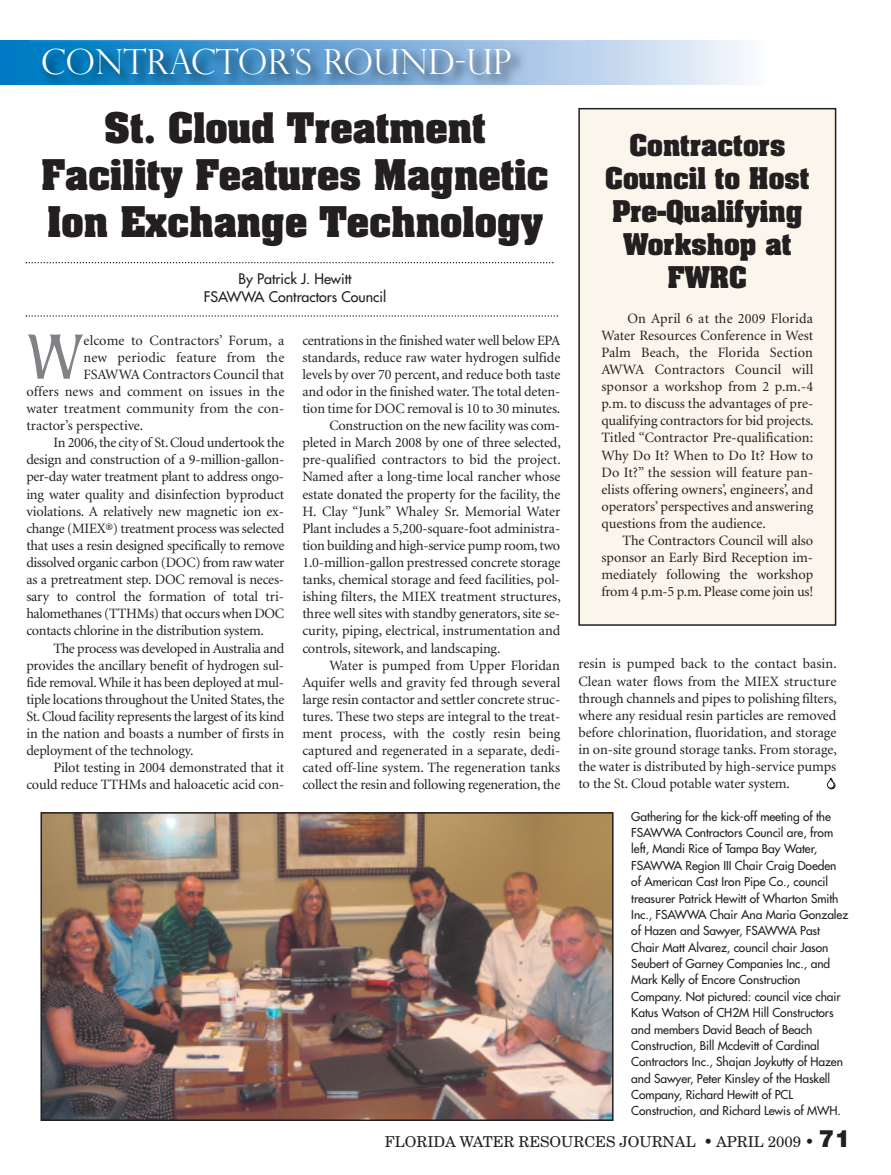
<style>
.page{position:relative;width:891px;height:1175px;background:#fff}
.page>*{position:absolute;margin:0;border:0;box-sizing:border-box;transform-origin:0 0}
.t1{font:63.3px "Keeple";color:#808285}
.t2{font:700 36px/46.8px "Aachen";color:#231f20;text-align:center}
.t3{font:300 34.5px "Perpetua Titling";color:#fff}
.t4{font:700 25.5px/33.2px "Aachen";color:#231f20;text-align:center}
.t5{font:15px "New Century Schlbk";color:#231f20}
.t6{font:14.25px/17.1px "Minion";letter-spacing:-.01em;color:#231f20;text-align:justify}
.t7{font:14.25px "Minion";letter-spacing:.01em;color:#231f20}
.t8{font:14.25px/17.1px "Futura";color:#231f20;text-align:center}
.t9{font:12px/16.4px "Futura";letter-spacing:-.005em;color:#231f20}
.s1{font-family:"Helvetica Neue";font-weight:900;font-size:24px}
</style>
<div class="page">
<svg style="left:0;top:40px;width:746px;height:44px;background:#b5d3ec"></svg>
<img style="left:30px;top:40px;width:555px;height:76px">
<img style="left:106px;top:111px;width:269px;height:5px">
<svg style="left:26px;top:315px;width:532px;height:2px"></svg>
<svg style="left:26px;top:262px;width:528px;height:1px"></svg>
<div style="left:579px;top:109px;width:257px;height:516px;background:#faf6eb"></div>
<div style="left:578px;top:108px;width:258px;height:518px;border:2px solid #231f20"></div>
<img style="left:43px;top:815px;width:568px;height:302px">
<div style="left:40px;top:812px;width:574px;height:308px;border:2px solid #231f20"></div>
<h3 class="t3" style="left:41px;top:42px;width:472px">CONTRACTOR’S ROUND-UP</h3>
<h2 class="t2" style="left:41px;top:107px;width:509px">St. Cloud Treatment<br>Facility Features Magnetic<br>Ion Exchange Technology</h2>
<p class="t8" style="left:204px;top:272px;width:184px">By Patrick J. Hewitt<br>FSAWWA Contractors Council</p>
<h1 class="t1" style="left:26px;top:330px;width:59px">W</h1>
<p class="t7" style="left:84px;top:334px;width:202px">elcome to Contractors’ Forum, a</p>
<p class="t7" style="left:84px;top:351px;width:202px">new periodic feature from the</p>
<p class="t6" style="left:84px;top:367px;width:202px">FSAWWA Contractors Council that</p>
<p class="t7" style="left:26px;top:386px;width:260px">offers news and comment on issues in the</p>
<p class="t7" style="left:26px;top:403px;width:259px">water treatment community from the con-</p>
<p class="t6" style="left:26px;top:418px;width:119px">tractor’s perspective.</p>
<p class="t6" style="left:53px;top:435px;width:233px">In 2006,the city of St.Cloud undertook the</p>
<p class="t6" style="left:26px;top:452px;width:260px">design and construction of a 9-million-gallon-</p>
<p class="t6" style="left:26px;top:469px;width:259px">per-day water treatment plant to address ongo-</p>
<p class="t6" style="left:26px;top:486px;width:259px">ing water quality and disinfection byproduct</p>
<p class="t6" style="left:26px;top:503px;width:259px">violations. A relatively new magnetic ion ex-</p>
<p class="t6" style="left:26px;top:521px;width:260px">change (MIEX®) treatment process was selected</p>
<p class="t6" style="left:26px;top:538px;width:260px">that uses a resin designed specifically to remove</p>
<p class="t6" style="left:26px;top:555px;width:259px">dissolved organic carbon (DOC) from raw water</p>
<p class="t6" style="left:26px;top:572px;width:259px">as a pretreatment step. DOC removal is neces-</p>
<p class="t6" style="left:26px;top:589px;width:259px">sary to control the formation of total tri-</p>
<p class="t6" style="left:26px;top:606px;width:260px">halomethanes (TTHMs) that occurs when DOC</p>
<p class="t6" style="left:26px;top:623px;width:239px">contacts chlorine in the distribution system.</p>
<p class="t6" style="left:53px;top:640px;width:233px">The process was developed in Australia and</p>
<p class="t6" style="left:26px;top:657px;width:259px">provides the ancillary benefit of hydrogen sul-</p>
<p class="t6" style="left:26px;top:674px;width:259px">fide removal.While it has been deployed at mul-</p>
<p class="t6" style="left:26px;top:692px;width:260px">tiple locations throughout the United States,the</p>
<p class="t6" style="left:26px;top:709px;width:260px">St.Cloud facility represents the largest of its kind</p>
<p class="t6" style="left:26px;top:726px;width:260px">in the nation and boasts a number of firsts in</p>
<p class="t6" style="left:26px;top:743px;width:169px">deployment of the technology.</p>
<p class="t6" style="left:53px;top:760px;width:232px">Pilot testing in 2004 demonstrated that it</p>
<p class="t6" style="left:26px;top:777px;width:259px">could reduce TTHMs and haloacetic acid con-</p>
<p class="t6" style="left:302px;top:332px;width:259px">centrations in the finished water well below EPA</p>
<p class="t6" style="left:302px;top:350px;width:260px">standards, reduce raw water hydrogen sulfide</p>
<p class="t6" style="left:302px;top:367px;width:260px">levels by over 70 percent, and reduce both taste</p>
<p class="t6" style="left:302px;top:384px;width:259px">and odor in the finished water. The total deten-</p>
<p class="t6" style="left:302px;top:401px;width:260px">tion time for DOC removal is 10 to 30 minutes.</p>
<p class="t6" style="left:329px;top:418px;width:232px">Construction on the new facility was com-</p>
<p class="t6" style="left:302px;top:435px;width:260px">pleted in March 2008 by one of three selected,</p>
<p class="t6" style="left:302px;top:452px;width:260px">pre-qualified contractors to bid the project.</p>
<p class="t6" style="left:302px;top:469px;width:260px">Named after a long-time local rancher whose</p>
<p class="t6" style="left:302px;top:486px;width:260px">estate donated the property for the facility, the</p>
<p class="t6" style="left:302px;top:503px;width:259px">H. Clay “Junk” Whaley Sr. Memorial Water</p>
<p class="t6" style="left:302px;top:521px;width:259px">Plant includes a 5,200-square-foot administra-</p>
<p class="t6" style="left:302px;top:538px;width:260px">tion building and high-service pump room,two</p>
<p class="t6" style="left:302px;top:555px;width:260px">1.0-million-gallon prestressed concrete storage</p>
<p class="t6" style="left:302px;top:572px;width:259px">tanks, chemical storage and feed facilities, pol-</p>
<p class="t6" style="left:302px;top:589px;width:260px">ishing filters, the MIEX treatment structures,</p>
<p class="t6" style="left:302px;top:606px;width:259px">three well sites with standby generators, site se-</p>
<p class="t6" style="left:302px;top:623px;width:260px">curity, piping, electrical, instrumentation and</p>
<p class="t6" style="left:302px;top:640px;width:200px">controls, sitework, and landscaping.</p>
<p class="t6" style="left:329px;top:657px;width:232px">Water is pumped from Upper Floridan</p>
<p class="t6" style="left:302px;top:674px;width:260px">Aquifer wells and gravity fed through several</p>
<p class="t6" style="left:302px;top:692px;width:259px">large resin contactor and settler concrete struc-</p>
<p class="t6" style="left:302px;top:709px;width:259px">tures. These two steps are integral to the treat-</p>
<p class="t6" style="left:302px;top:726px;width:260px">ment process, with the costly resin being</p>
<p class="t6" style="left:302px;top:743px;width:259px">captured and regenerated in a separate, dedi-</p>
<p class="t6" style="left:302px;top:760px;width:260px">cated off-line system. The regeneration tanks</p>
<p class="t6" style="left:302px;top:777px;width:260px">collect the resin and following regeneration, the</p>
<h3 class="t4" style="left:605px;top:130px;width:206px">Contractors<br>Council to Host<br>Pre-Qualifying<br>Workshop at<br>FWRC</h3>
<p class="t6" style="left:601px;top:311px;width:214px;text-indent:26px">On April 6 at the 2009 Florida Water Resources Conference in West Palm Beach, the Florida Section AWWA Contractors Council will sponsor a workshop from 2 p.m.-4 p.m. to discuss the advantages of pre&shy;qualifying contractors for bid projects.<br>Titled “Contractor Pre-qualification:<br>Why Do It? When to Do It? How to Do It?” the session will feature pan&shy;elists offering owners’, engineers’, and operators’ perspectives and answering questions from the audience.</p>
<p class="t6" style="left:601px;top:533px;width:213px;text-indent:21px">The Contractors Council will also sponsor an Early Bird Reception im&shy;mediately following the workshop from 4 p.m-5 p.m. Please come join us!</p>
<p class="t6" style="left:578px;top:656px;width:260px">resin is pumped back to the contact basin.<br>Clean water flows from the MIEX structure through channels and pipes to polishing filters, where any residual resin particles are removed before chlorination, fluoridation, and storage in on-site ground storage tanks. From storage, the water is distributed by high-service pumps to the St. Cloud potable water system.</p>
<p class="t9" style="left:631px;top:809px;width:218px">Gathering for the kick-off meeting of the FSAWWA Contractors Council are, from left, Mandi Rice of Tampa Bay Water, FSAWWA Region III Chair Craig Doeden of American Cast Iron Pipe Co., council treasurer Patrick Hewitt of Wharton Smith Inc., FSAWWA Chair Ana Maria Gonzalez of Hazen and Sawyer, FSAWWA Past Chair Matt Alvarez, council chair Jason Seubert of Garney Companies Inc., and Mark Kelly of Encore Construction Company. Not pictured: council vice chair Katus Watson of CH2M Hill Constructors and members David Beach of Beach Construction, Bill Mcdevitt of Cardinal Contractors Inc., Shajan Joykutty of Hazen and Sawyer, Peter Kinsley of the Haskell Company, Richard Hewitt of PCL Construction, and Richard Lewis of MWH.</p>
<p class="t5" style="left:385px;top:1136px;width:467px">FLORIDA WATER RESOURCES JOURNAL • APRIL 2009 • <span class="s1">71</span></p>
</div>
